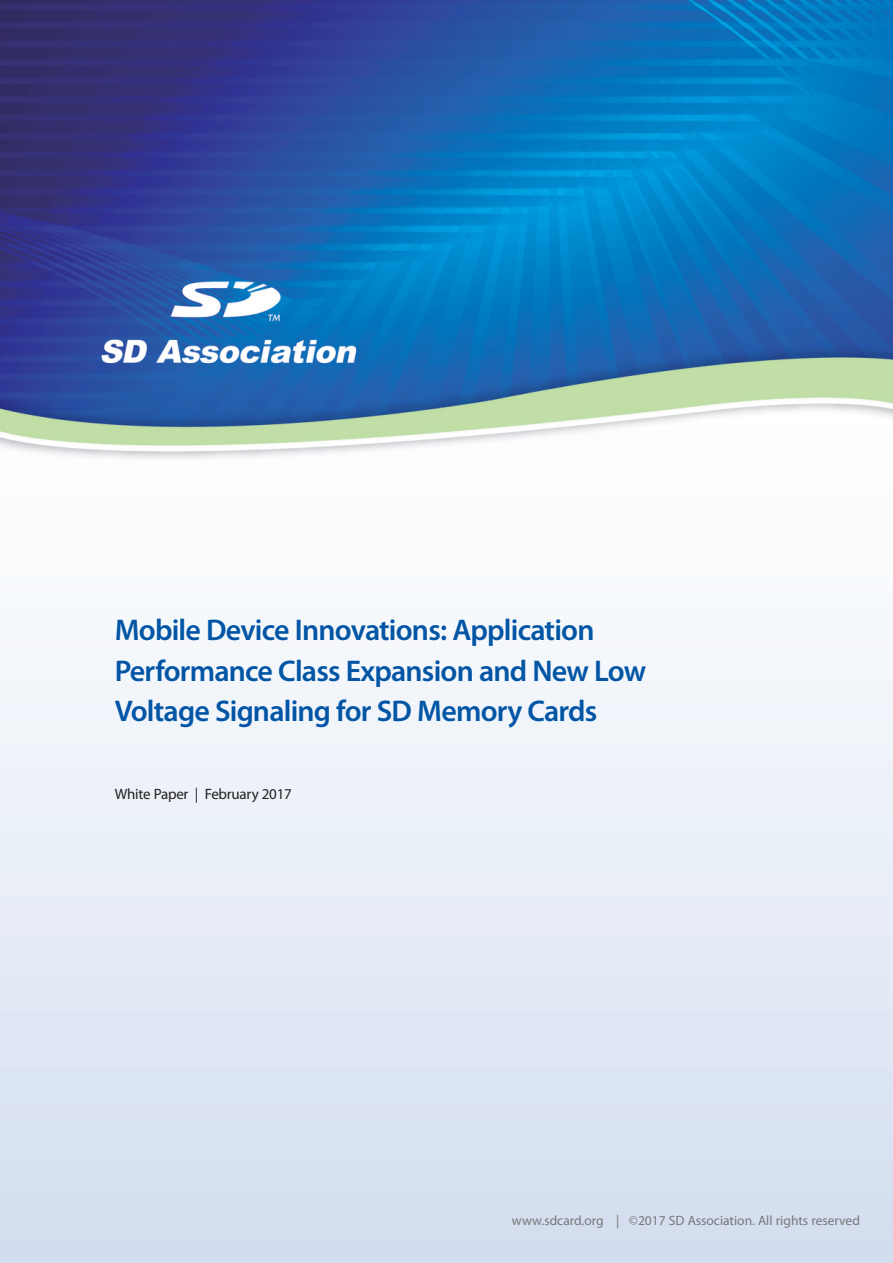
<style>
.page{position:relative;width:893px;height:1263px;background:#fff}
.page>*{position:absolute;margin:0;border:0;box-sizing:border-box;transform-origin:0 0}
.t1{font:600 30px/40.5px "Myriad Pro";letter-spacing:-.025em;color:#0155a5}
.t2{font:15px "Myriad Pro";letter-spacing:-.015em;color:#231f20}
.t3{font:13.5px "Myriad Pro";color:#76787b}
</style>
<div class="page">
<img style="left:0;top:0;width:893px;height:1263px">
<p class="t1" style="left:115px;top:612px;width:533px">Mobile Device Innovations: Application<br>Performance Class Expansion and New Low<br>Voltage Signaling for SD Memory Cards</p>
<p class="t2" style="left:115px;top:788px;width:179px">White Paper | February 2017</p>
<p class="t3" style="left:512px;top:1215px;width:350px">www.sdcard.org | ©2017 SD Association. All rights reserved</p>
</div>
